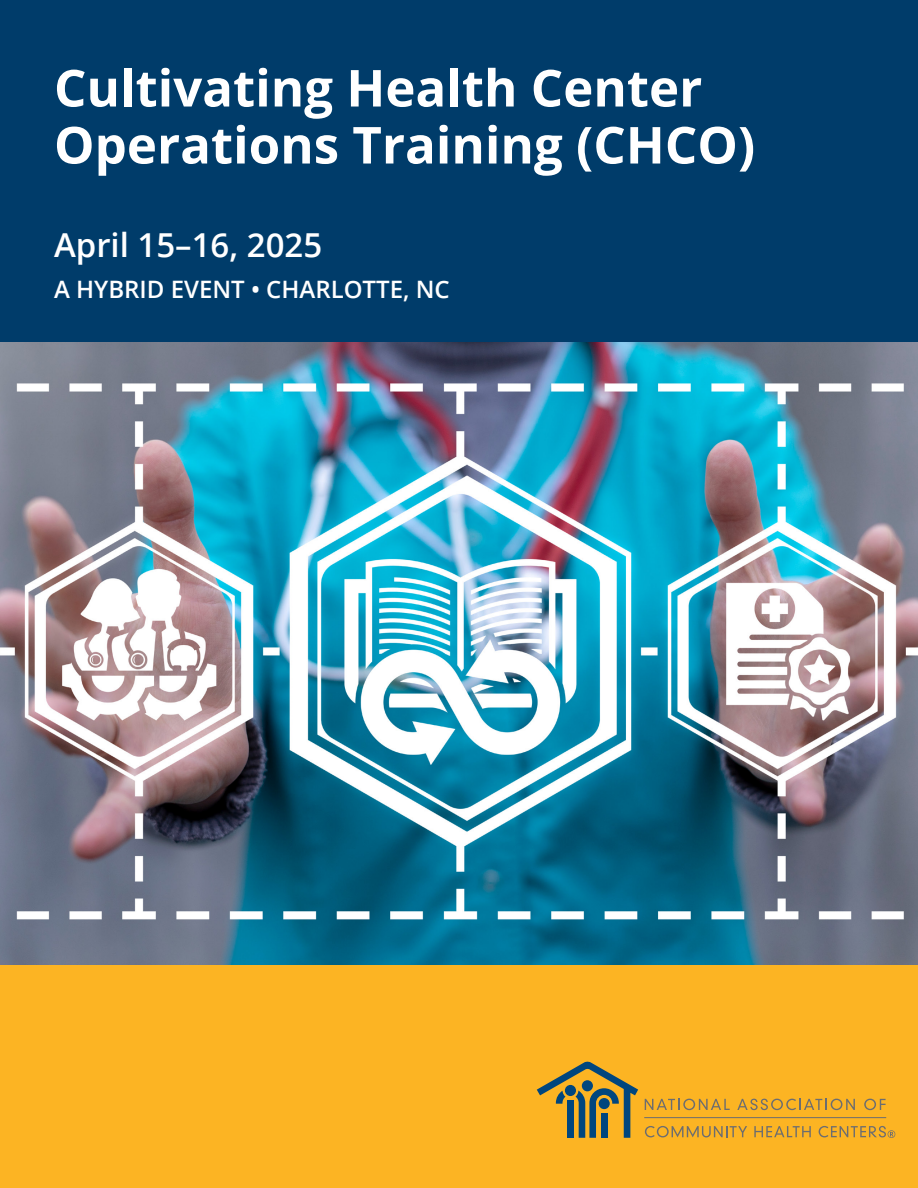
<style>
.page{position:relative;width:918px;height:1188px;background:#fff}
.page>*{position:absolute;margin:0;border:0;box-sizing:border-box;transform-origin:0 0}
.t1{font:700 51px/57px "Open Sans";color:#fff}
.t2{font:600 33px "Open Sans";color:#fff}
.t3{font:600 24px "Open Sans";color:#fff}
</style>
<div class="page">
<img style="left:0;top:341px;width:918px;height:625px">
<div style="left:0;top:966px;width:918px;height:222px;background:#fcb423"></div>
<svg style="left:645px;top:1099px;width:85px;height:11px"></svg>
<svg style="left:737px;top:1099px;width:118px;height:11px"></svg>
<svg style="left:864px;top:1099px;width:22px;height:11px"></svg>
<svg style="left:537px;top:1062px;width:101px;height:76px"></svg>
<hr style="left:644px;top:1117px;width:242px;height:1px;background:#6c6d70">
<svg style="left:645px;top:1126px;width:102px;height:11px"></svg>
<svg style="left:754px;top:1126px;width:57px;height:11px"></svg>
<svg style="left:819px;top:1126px;width:76px;height:12px"></svg>
<div style="left:0;top:0;width:918px;height:341px;background:#003c6a"></div>
<p class="t1" style="left:54px;top:58px;width:703px">Cultivating Health Center<br>Operations Training (CHCO)</p>
<p class="t2" style="left:54px;top:223px;width:270px">April 15–16, 2025</p>
<p class="t3" style="left:54px;top:273px;width:397px">A HYBRID EVENT • CHARLOTTE, NC</p>
</div>
